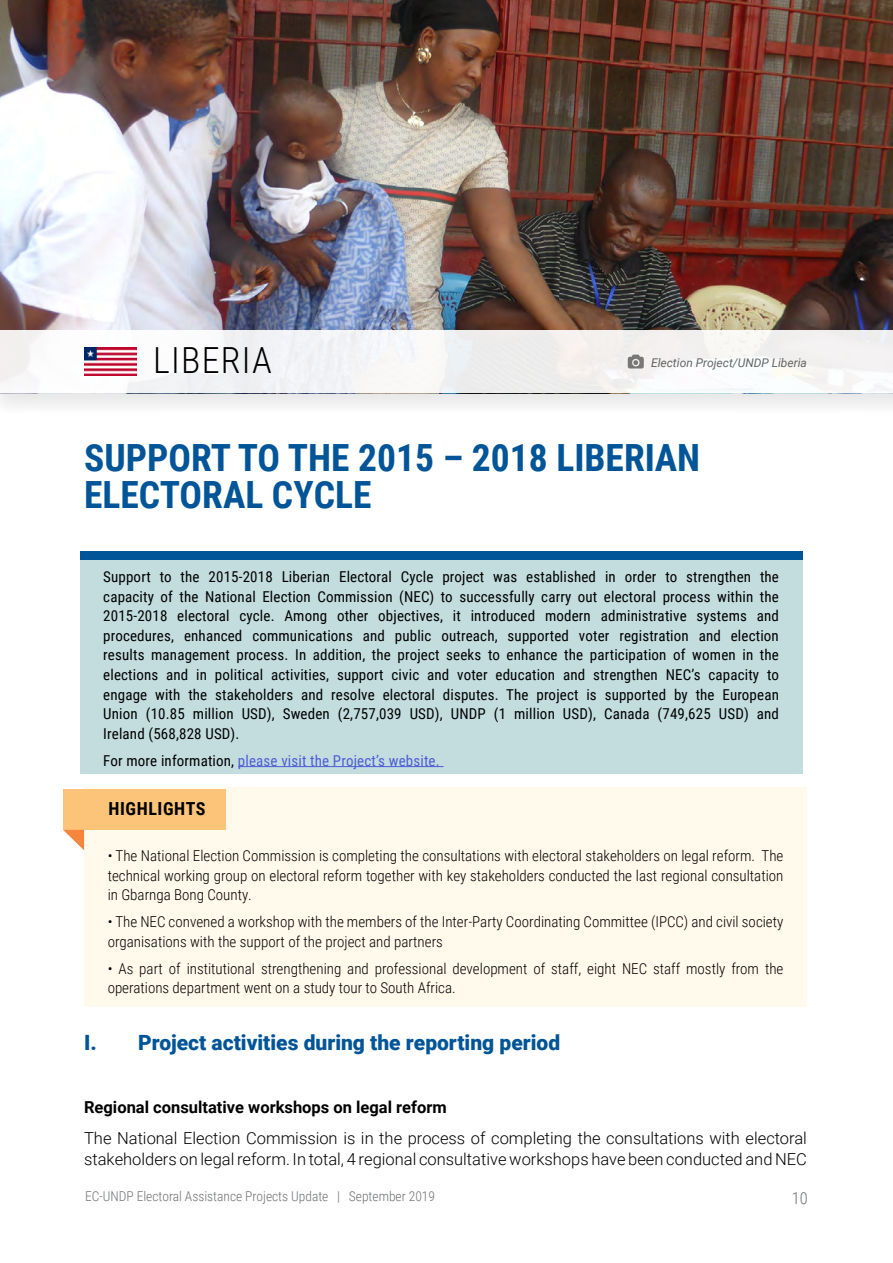
<style>
.page{position:relative;width:893px;height:1263px;background:#fff}
.page>*{position:absolute;margin:0;border:0;box-sizing:border-box;transform-origin:0 0}
.t1{font:700 37.5px/37.5px "Roboto Condensed";color:#005498}
.t2{font:300 36px "Roboto Condensed";letter-spacing:.035em;color:#000}
.t3{font:900 21px "Roboto";color:#005498}
.t4{font:700 18px "Roboto Condensed";letter-spacing:.035em;color:#000}
.t5{font:300 16.5px/21px "Roboto";color:#000}
.t6{font:700 16.5px "Roboto";color:#000}
.t7{font:300 16.5px "Roboto Condensed";color:#6f7174}
.t8{font:15px/19.5px "Roboto Condensed";letter-spacing:.01em;color:#000;text-align:justify}
.t9{font:300 15px/19.5px "Roboto Condensed";color:#000}
.t10{font:15px "Roboto Condensed";letter-spacing:.01em;color:#4f5cd6}
.t11{font:300 13.5px "Roboto Condensed";color:#6f7174}
.t12{font:italic 12px "Roboto";color:#000}
.s1{color:#000}
</style>
<div class="page">
<img style="left:0;top:0;width:892px;height:330px">
<div style="left:0;top:330px;width:893px;height:90px;background:#f4f3f4"></div>
<svg style="left:628px;top:355px;width:16px;height:13px"></svg>
<img style="left:84px;top:348px;width:52px;height:27px">
<div style="left:84px;top:787px;width:723px;height:220px;background:#fffaeb"></div>
<div style="left:63px;top:789px;width:162px;height:41px;background:#fbc479"></div>
<svg style="left:63px;top:830px;width:21px;height:20px"></svg>
<div style="left:80px;top:555px;width:723px;height:218px;background:#c3dddf"></div>
<div style="left:80px;top:551px;width:723px;height:8px;background:#005498"></div>
<hr style="left:238px;top:766px;width:205px;height:1px;background:#4f5cd6">
<h2 class="t2" style="left:153px;top:335px;width:120px">LIBERIA</h2>
<p class="t12" style="left:651px;top:354px;width:157px">Election Project/UNDP Liberia</p>
<h1 class="t1" style="left:84px;top:437px;width:618px">SUPPORT TO THE 2015 – 2018 LIBERIAN<br>ELECTORAL CYCLE</h1>
<p class="t8" style="left:103px;top:567px;width:677px">Support to the 2015-2018 Liberian Electoral Cycle project was established in order to strengthen the capacity of the National Election Commission (NEC) to successfully carry out electoral process within the 2015-2018 electoral cycle. Among other objectives, it introduced modern administrative systems and procedures, enhanced communications and public outreach, supported voter registration and election results management process. In addition, the project seeks to enhance the participation of women in the elections and in political activities, support civic and voter education and strengthen NEC’s capacity to engage with the stakeholders and resolve electoral disputes. The project is supported by the European Union (10.85 million USD), Sweden (2,757,039 USD), UNDP (1 million USD), Canada (749,625 USD) and Ireland (568,828 USD).</p>
<p class="t10" style="left:103px;top:750px;width:338px"><span class="s1">For more information,</span> please visit the Project’s website.</p>
<p class="t4" style="left:108px;top:796px;width:99px">HIGHLIGHTS</p>
<p class="t9" style="left:108px;top:845px;width:677px;text-align:justify">• The National Election Commission is completing the consultations with electoral stakeholders on legal reform. The technical working group on electoral reform together with key stakeholders conducted the last regional consultation in Gbarnga Bong County.</p>
<p class="t9" style="left:108px;top:911px;width:677px">• The NEC convened a workshop with the members of the Inter-Party Coordinating Committee (IPCC) and civil society organisations with the support of the project and partners</p>
<p class="t9" style="left:108px;top:958px;width:677px">• As part of institutional strengthening and professional development of staff, eight NEC staff mostly from the operations department went on a study tour to South Africa.</p>
<h3 class="t3" style="left:84px;top:1027px;width:478px">I. Project activities during the reporting period</h3>
<p class="t6" style="left:84px;top:1095px;width:364px">Regional consultative workshops on legal reform</p>
<p class="t5" style="left:84px;top:1127px;width:724px">The National Election Commission is in the process of completing the consultations with electoral stakeholders on legal reform. In total, 4 regional consultative workshops have been conducted and NEC</p>
<p class="t11" style="left:85px;top:1186px;width:351px">EC-UNDP Electoral Assistance Projects Update | September 2019</p>
<p class="t7" style="left:792px;top:1186px;width:18px">10</p>
</div>
